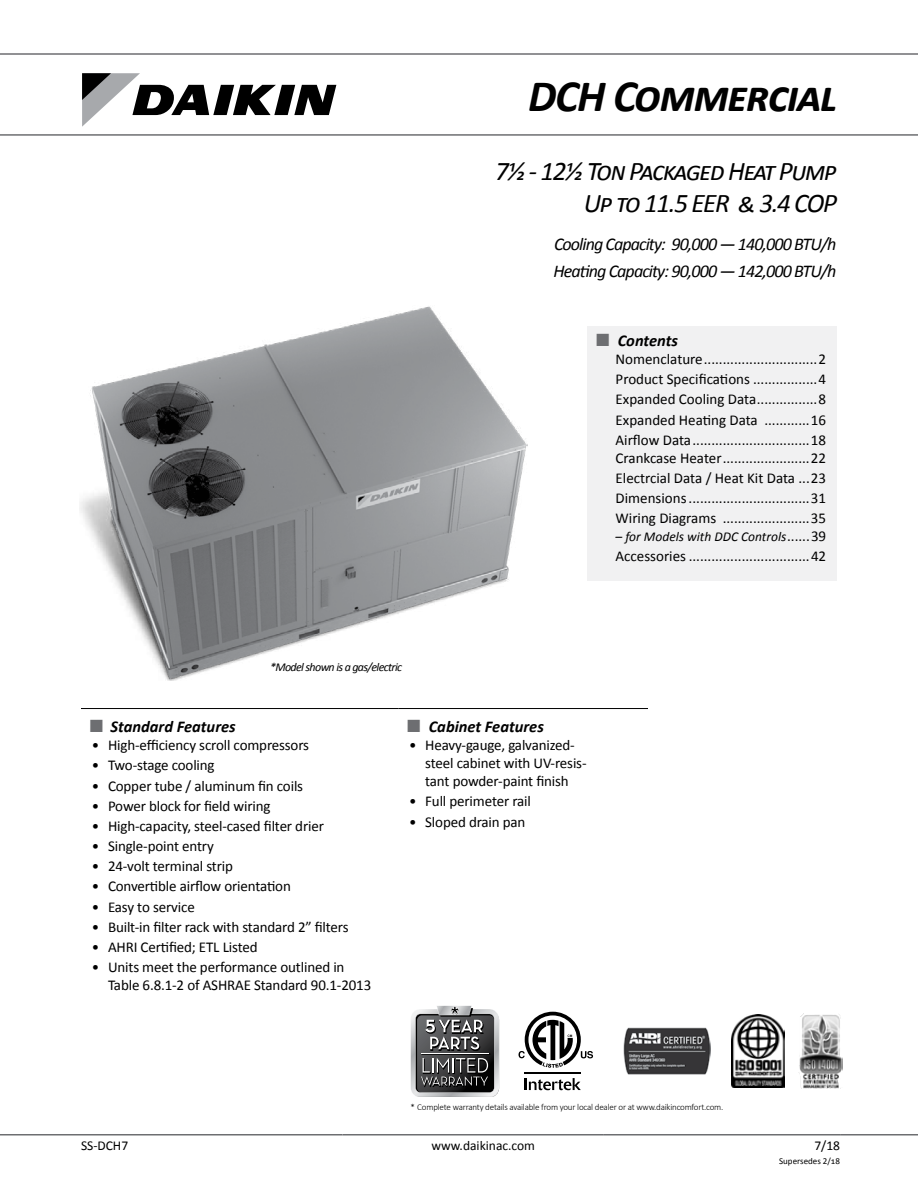
<style>
.page{position:relative;width:918px;height:1188px;background:#fff}
.page>*{position:absolute;margin:0;border:0;box-sizing:border-box;transform-origin:0 0}
.t1{font:italic 700 45px "Calibri";letter-spacing:-.03em;color:#000}
.t2{font:italic 27px/32.4px "Calibri";letter-spacing:-.05em;color:#000;text-align:right}
.t3{font:italic 18px/27px "Calibri";letter-spacing:-.05em;color:#000}
.t4{font:italic 700 16.5px "Calibri";color:#000}
.t5{font:15px/20.1px "Calibri";letter-spacing:-.01em;color:#000;text-align:justify}
.t6{font:italic 13.5px "Calibri";color:#000}
.t7{font:13.5px "Calibri";color:#000}
.t8{font:italic 12px "Calibri";letter-spacing:-.05em;color:#000}
.t9{font:300 9px "Calibri";letter-spacing:-.02em;color:#000}
.t10{font:9px "Calibri";color:#000}
.s1{color:#6d6e71}
.s2{font-style:normal;font-size:15px}
</style>
<div class="page">
<hr style="left:0;top:1134px;width:81px;height:2px;background:#6d6e71">
<hr style="left:81px;top:1134px;width:261px;height:2px;background:#6d6e71">
<hr style="left:342px;top:1134px;width:262px;height:2px;background:#6d6e71">
<hr style="left:604px;top:1134px;width:236px;height:2px;background:#6d6e71">
<hr style="left:840px;top:1134px;width:78px;height:2px;background:#6d6e71">
<hr style="left:0;top:53px;width:918px;height:2px;background:#6d6e71">
<hr style="left:0;top:134px;width:918px;height:2px;background:#6d6e71">
<svg style="left:82px;top:73px;width:254px;height:54px"></svg>
<div style="left:587px;top:326px;width:250px;height:254px;background:#f1f1f2"></div>
<img style="left:79px;top:306px;width:449px;height:374px">
<hr style="left:81px;top:708px;width:317px;height:1px;background:#000">
<hr style="left:398px;top:708px;width:250px;height:1px;background:#000">
<svg style="left:411px;top:1006px;width:88px;height:91px;background:#707071"></svg>
<svg style="left:525px;top:1078px;width:56px;height:12px"></svg>
<hr style="left:525px;top:1072px;width:56px;height:1px;background:#000">
<svg style="left:519px;top:1012px;width:74px;height:56px"></svg>
<img style="left:623px;top:1027px;width:88px;height:47px">
<img style="left:732px;top:1014px;width:53px;height:74px">
<img style="left:798px;top:1013px;width:45px;height:76px">
<h1 class="t1" style="left:528px;top:69px;width:310px">DCH Commercial</h1>
<h2 class="t2" style="left:495px;top:153px;width:343px">7½ - 12½ Ton Packaged Heat Pump<br>Up to 11.5 EER &amp; 3.4 COP</h2>
<p class="t3" style="left:553px;top:229px;width:284px">Cooling Capacity: 90,000 — 140,000 BTU/h<br>Heating Capacity: 90,000 — 142,000 BTU/h</p>
<p class="t4" style="left:594px;top:330px;width:86px"><span class="s1">■</span> Contents</p>
<p class="t5" style="left:616px;top:349px;width:212px">Nomenclature..............................2<br>Product Specifications .................4<br>Expanded Cooling Data................8<br>Expanded Heating Data ............16<br>Airflow Data...............................18</p>
<p class="t5" style="left:616px;top:448px;width:212px">Crankcase Heater.......................22<br>Electrcial Data / Heat Kit Data ...23<br>Dimensions................................31<br>Wiring Diagrams .......................35</p>
<p class="t6" style="left:616px;top:528px;width:212px">– for Models with DDC Controls<span class="s2">......39</span></p>
<p class="t5" style="left:616px;top:546px;width:212px">Accessories ................................42</p>
<p class="t8" style="left:270px;top:659px;width:134px">*Model shown is a gas/electric</p>
<p class="t4" style="left:88px;top:717px;width:149px"><span class="s1">■</span> Standard Features</p>
<p class="t5" style="left:92px;top:735px;width:219px">• High-efficiency scroll compressors</p>
<p class="t5" style="left:92px;top:756px;width:124px">• Two-stage cooling</p>
<p class="t5" style="left:92px;top:776px;width:213px">• Copper tube / aluminum fin coils</p>
<p class="t5" style="left:92px;top:796px;width:180px">• Power block for field wiring</p>
<p class="t5" style="left:92px;top:816px;width:234px">• High-capacity, steel-cased filter drier</p>
<p class="t5" style="left:92px;top:836px;width:124px">• Single-point entry</p>
<p class="t5" style="left:92px;top:856px;width:143px">• 24-volt terminal strip</p>
<p class="t5" style="left:92px;top:876px;width:201px">• Convertible airflow orientation</p>
<p class="t5" style="left:92px;top:897px;width:105px">• Easy to service</p>
<p class="t5" style="left:92px;top:917px;width:258px">• Built-in filter rack with standard 2” filters</p>
<p class="t5" style="left:92px;top:937px;width:167px">• AHRI Certified; ETL Listed</p>
<p class="t5" style="left:108px;top:958px;width:265px;line-height:18px;text-indent:-16px">• Units meet the performance outlined in<br>Table 6.8.1-2 of ASHRAE Standard 90.1-2013</p>
<p class="t4" style="left:405px;top:717px;width:140px"><span class="s1">■</span> Cabinet Features</p>
<p class="t5" style="left:425px;top:736px;width:163px;line-height:18px;text-align:left;text-indent:-16px">• Heavy-gauge, galvanized&shy;steel cabinet with UV-resis&shy;tant powder-paint finish</p>
<p class="t5" style="left:409px;top:792px;width:123px">• Full perimeter rail</p>
<p class="t5" style="left:409px;top:812px;width:118px">• Sloped drain pan</p>
<p class="t9" style="left:411px;top:1101px;width:314px">* Complete warranty details available from your local dealer or at www.daikincomfort.com.</p>
<p class="t7" style="left:81px;top:1137px;width:49px">SS-DCH7</p>
<p class="t7" style="left:431px;top:1137px;width:105px">www.daikinac.com</p>
<p class="t7" style="left:814px;top:1137px;width:27px">7/18</p>
<p class="t10" style="left:779px;top:1155px;width:62px">Supersedes 2/18</p>
</div>
